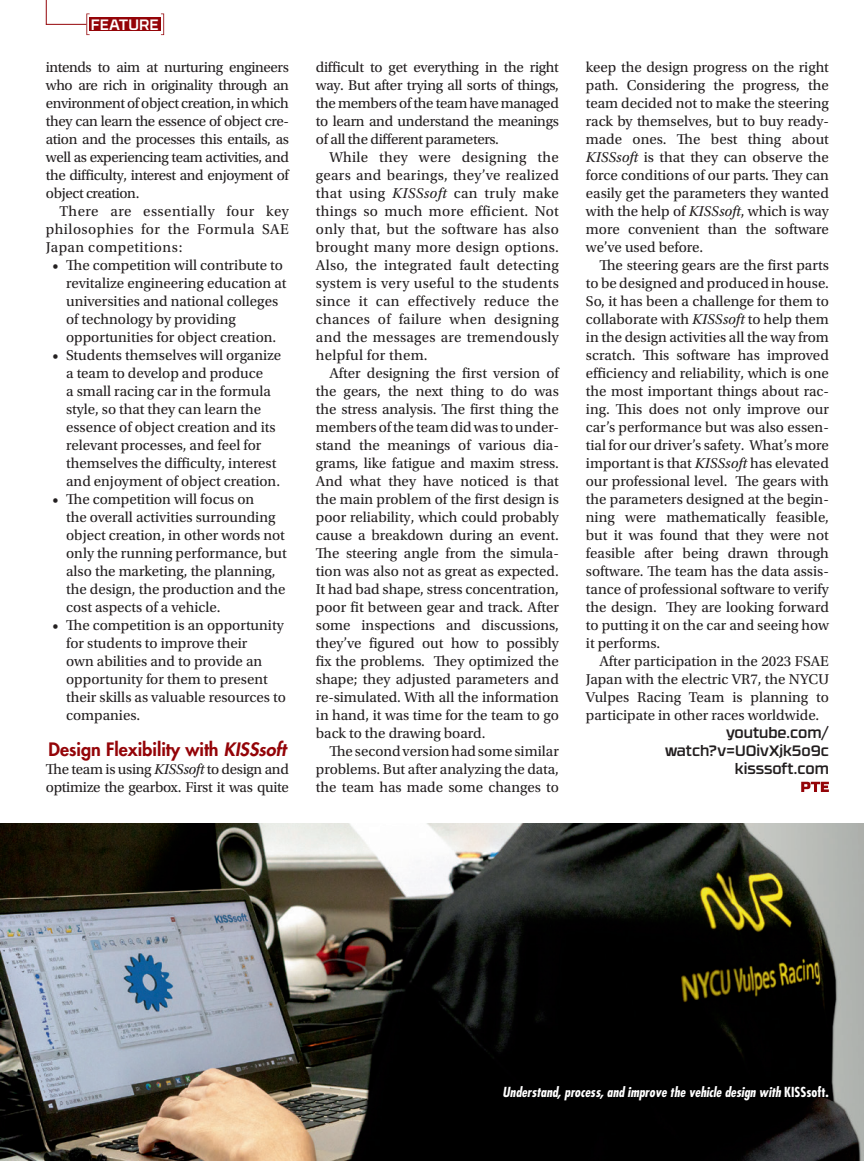
<style>
.page{position:relative;width:864px;height:1161px;background:#fff}
.page>*{position:absolute;margin:0;border:0;box-sizing:border-box;transform-origin:0 0}
.Feature_Body_Text_He{font:800 18px "Futura Std";color:#940408}
.Body_Text{font:15px/18px "Utopia Std";color:#231f20;text-align:justify}
.Body_Text_after_Head{font:15px/18px "Utopia Std";letter-spacing:-.02em;color:#231f20}
.Website_Footer{font:500 15px/18px "RB No 3.1";color:#231f20;text-align:right}
.t1{font:500 15px "RB No 3.1";color:#fff}
.Image_Caption{font:italic 700 condensed 13.5px "Futura Std";color:#fff}
.s1{font-style:italic}
.s2{font-style:normal}
</style>
<div class="page">
<svg style="left:801px;top:782px;width:28px;height:10px"></svg>
<img style="left:0;top:824px;width:864px;height:337px">
<div style="left:90px;top:17px;width:71px;height:14px;background:#940408"></div>
<svg style="left:86px;top:14px;width:4px;height:21px"></svg>
<svg style="left:46px;top:0;width:1px;height:24px"></svg>
<hr style="left:46px;top:24px;width:40px;height:1px;background:#940408">
<svg style="left:161px;top:14px;width:3px;height:21px"></svg>
<p class="t1" style="left:91px;top:13px;width:69px">FEATURE</p>
<p class="Body_Text" style="left:46px;top:58px;width:245px">intends to aim at nurturing engineers who are rich in originality through an environment of object creation, in which they can learn the essence of object cre&shy;ation and the processes this entails, as well as experiencing team activities, and the difficulty, interest and enjoyment of object creation.</p>
<p class="Body_Text" style="left:46px;top:202px;width:245px;text-indent:13px">There are essentially four key philosophies for the Formula SAE Japan competitions:</p>
<p class="Body_Text" style="left:66px;top:256px;width:222px;text-align:left;text-indent:-14px">• The competition will contribute to revitalize engineering education at universities and national colleges of technology by providing opportunities for object creation.</p>
<p class="Body_Text" style="left:66px;top:346px;width:217px;text-align:left;text-indent:-14px">• Students themselves will organize a team to develop and produce<br>a small racing car in the formula style, so that they can learn the essence of object creation and its relevant processes, and feel for themselves the difficulty, interest and enjoyment of object creation.</p>
<p class="Body_Text" style="left:66px;top:490px;width:222px;text-align:left;text-indent:-14px">• The competition will focus on<br>the overall activities surrounding object creation, in other words not only the running performance, but also the marketing, the planning, the design, the production and the cost aspects of a vehicle.</p>
<p class="Body_Text" style="left:66px;top:616px;width:221px;text-align:left;text-indent:-14px">• The competition is an opportunity for students to improve their<br>own abilities and to provide an opportunity for them to present their skills as valuable resources to companies.</p>
<p class="Feature_Body_Text_He" style="left:49px;top:738px;width:239px">Design Flexibility with <span class="s1">KISSsoft</span></p>
<p class="Body_Text_after_Head" style="left:46px;top:760px;width:245px">The team is using <span class="s1">KISSsoft</span> to design and optimize the gearbox. First it was quite</p>
<p class="Body_Text_after_Head" style="left:316px;top:58px;width:245px;text-align:justify">difficult to get everything in the right way. But after trying all sorts of things, the members of the team have managed to learn and understand the meanings of all the different parameters.</p>
<p class="Body_Text" style="left:316px;top:148px;width:245px;text-indent:14px">While they were designing the gears and bearings, they’ve realized that using <span class="s1">KISSsoft</span> can truly make things so much more efficient. Not only that, but the software has also brought many more design options.<br>Also, the integrated fault detecting system is very useful to the students since it can effectively reduce the chances of failure when designing and the messages are tremendously helpful for them.</p>
<p class="Body_Text" style="left:316px;top:364px;width:245px;text-indent:14px">After designing the first version of the gears, the next thing to do was the stress analysis. The first thing the members of the team did was to under&shy;stand the meanings of various dia&shy;grams, like fatigue and maxim stress.<br>And what they have noticed is that the main problem of the first design is poor reliability, which could probably cause a breakdown during an event.<br>The steering angle from the simula&shy;tion was also not as great as expected.<br>It had bad shape, stress concentration, poor fit between gear and track. After some inspections and discussions, they’ve figured out how to possibly fix the problems. They optimized the shape; they adjusted parameters and re-simulated. With all the information in hand, it was time for the team to go back to the drawing board.</p>
<p class="Body_Text" style="left:316px;top:742px;width:245px;text-indent:14px">The second version had some similar problems. But after analyzing the data, the team has made some changes to</p>
<p class="Body_Text" style="left:586px;top:58px;width:245px">keep the design progress on the right path. Considering the progress, the team decided not to make the steering rack by themselves, but to buy ready&shy;made ones. The best thing about <span class="s1">KISSsoft</span> is that they can observe the force conditions of our parts. They can easily get the parameters they wanted with the help of <span class="s1">KISSsoft</span>, which is way more convenient than the software we’ve used before.</p>
<p class="Body_Text" style="left:586px;top:256px;width:245px;text-indent:14px">The steering gears are the first parts to be designed and produced in house.<br>So, it has been a challenge for them to collaborate with <span class="s1">KISSsoft</span> to help them in the design activities all the way from scratch. This software has improved efficiency and reliability, which is one the most important things about rac&shy;ing. This does not only improve our car’s performance but was also essen&shy;tial for our driver’s safety. What’s more important is that <span class="s1">KISSsoft</span> has elevated our professional level. The gears with the parameters designed at the begin&shy;ning were mathematically feasible, but it was found that they were not feasible after being drawn through software. The team has the data assis&shy;tance of professional software to verify the design. They are looking forward to putting it on the car and seeing how it performs.</p>
<p class="Body_Text" style="left:586px;top:652px;width:245px;text-indent:14px">After participation in the 2023 FSAE Japan with the electric VR7, the NYCU Vulpes Racing Team is planning to participate in other races worldwide.</p>
<p class="Website_Footer" style="left:665px;top:723px;width:165px">youtube.com/ watch?v=UOivXjk5o9c</p>
<p class="Website_Footer" style="left:735px;top:759px;width:95px">kisssoft.com</p>
<p class="Image_Caption" style="left:503px;top:1084px;width:328px">Understand, process, and improve the vehicle design with <span class="s2">KISSsoft.</span></p>
</div>
